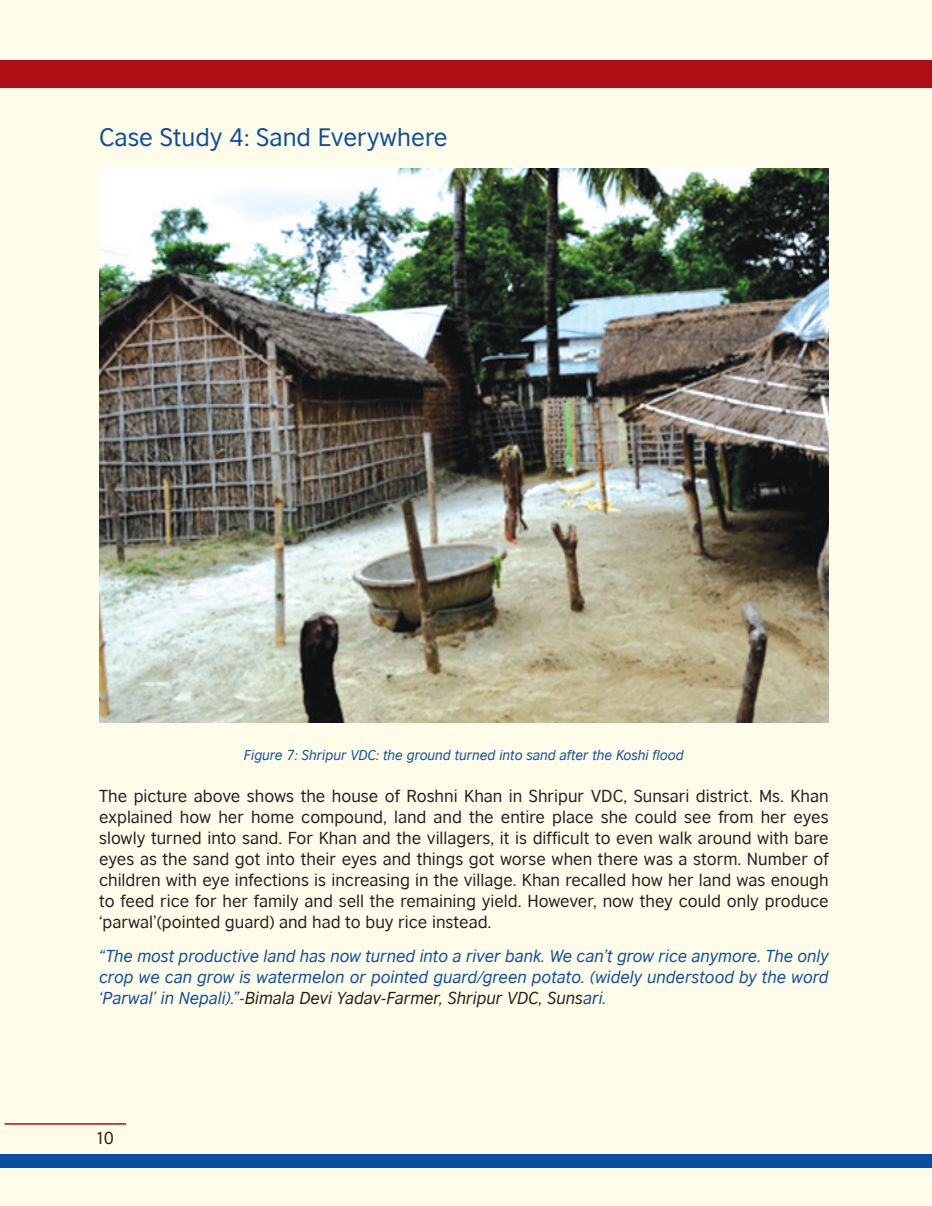
<style>
.page{position:relative;width:932px;height:1206px;background:#fff}
.page>*{position:absolute;margin:0;border:0;box-sizing:border-box;transform-origin:0 0}
.t1{font:24px "British Council Sans";color:#0d4da1}
.t2{font:16.5px/21px "British Council Sans";color:#231f20;text-align:justify}
.t3{font:italic 16.5px/21px "British Council Sans";color:#0d4da1;text-align:justify}
.t4{font:italic 13.5px "British Council Sans";color:#0d4da1}
.s1{color:#231f20}
.s2{color:#15497e}
</style>
<div class="page">
<div style="left:0;top:0;width:931px;height:1205px;background:#fffde9"></div>
<div style="left:0;top:1154px;width:931px;height:14px;background:#0d4da1"></div>
<hr style="left:4px;top:1123px;width:122px;height:1px;background:#b00d15">
<div style="left:0;top:61px;width:931px;height:27px;background:#b00d15"></div>
<img style="left:99px;top:169px;width:729px;height:553px">
<h1 class="t1" style="left:99px;top:123px;width:350px">Case Study 4: Sand Everywhere</h1>
<p class="t4" style="left:244px;top:746px;width:441px">Figure 7: Shripur VDC: the ground turned into sand after the Koshi flood</p>
<p class="t2" style="left:99px;top:785px;width:731px">The picture above shows the house of Roshni Khan in Shripur VDC, Sunsari district. Ms. Khan explained how her home compound, land and the entire place she could see from her eyes slowly turned into sand. For Khan and the villagers, it is difficult to even walk around with bare eyes as the sand got into their eyes and things got worse when there was a storm. Number of children with eye infections is increasing in the village. Khan recalled how her land was enough to feed rice for her family and sell the remaining yield. However, now they could only produce ‘parwal’(pointed guard) and had to buy rice instead.</p>
<p class="t3" style="left:99px;top:945px;width:731px">“The most productive land has now turned into a river bank. We can’t grow rice anymore. The only crop we can grow is watermelon or pointed guard/green potato. (widely understood by the word ‘Parwal’ in Nepali).”-<span class="s1">Bimala Devi Yadav-Farmer, Shripur VDC, Suns</span><span class="s2">ari.</span></p>
<p class="t2" style="left:95px;top:1127px;width:20px">10</p>
</div>
